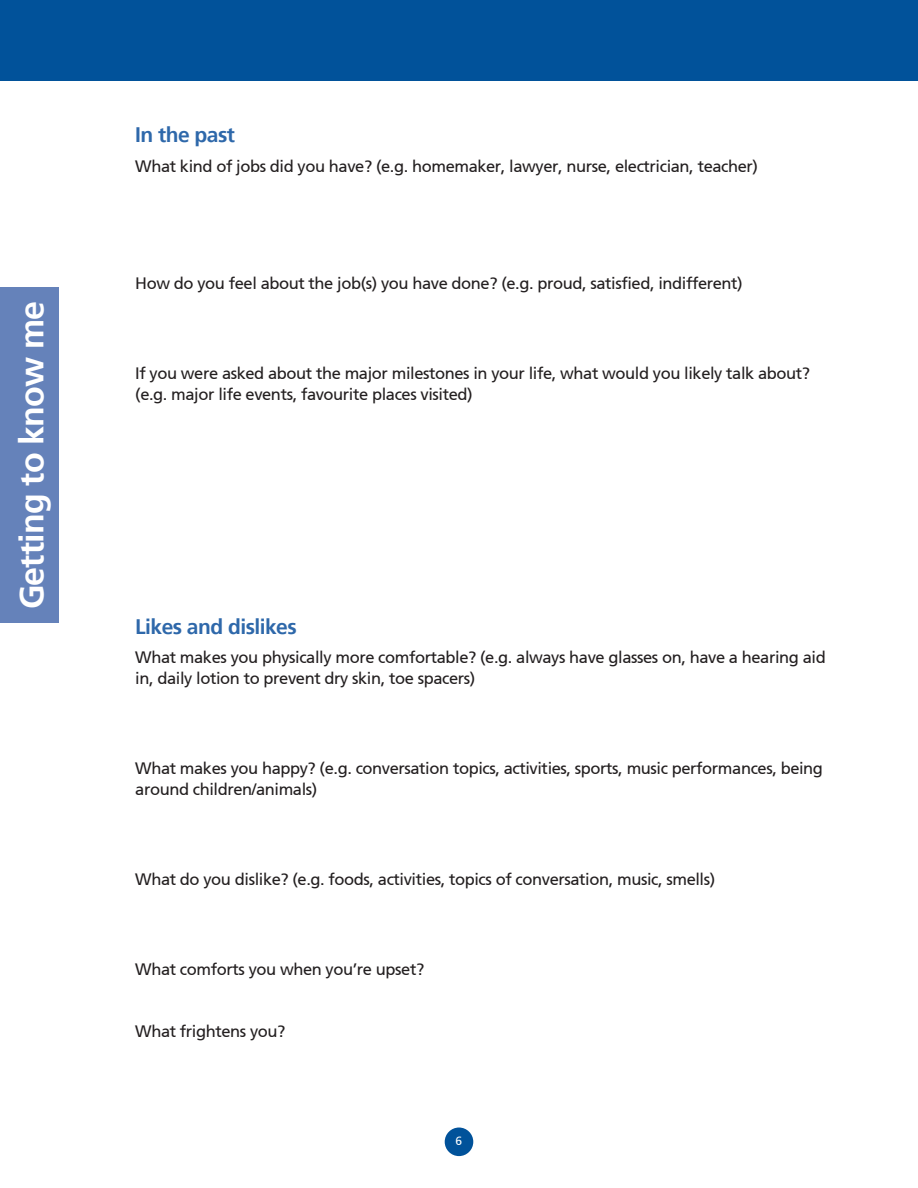
<style>
.page{position:relative;width:918px;height:1188px;background:#fff}
.page>*{position:absolute;margin:0;border:0;box-sizing:border-box;transform-origin:0 0}
.body_copy{font:700 33.9px "Frutiger 65";letter-spacing:-.025em;color:#fff}
.headers{font:700 21px "Frutiger 65";letter-spacing:-.025em;color:#2e68aa}
.body_copy-2{font:16.5px/21px "Frutiger 55 Roman";letter-spacing:-.025em;color:#231f20}
.t1{font:12px "Frutiger 55 Roman";color:#fff}
</style>
<div class="page">
<div style="left:445px;top:1128px;width:28px;height:28px;background:#01529a;border-radius:50%"></div>
<div style="left:0;top:0;width:918px;height:81px;background:#01529a"></div>
<div style="left:0;top:287px;width:58px;height:336px;background:#6582ba"></div>
<p class="body_copy" style="left:12px;top:609px;width:310px;rotate:-90deg">Getting to know me</p>
<p class="headers" style="left:135px;top:122px;width:101px">In the past</p>
<p class="body_copy-2" style="left:135px;top:156px;width:624px">What kind of jobs did you have? (e.g. homemaker, lawyer, nurse, electrician, teacher)</p>
<p class="body_copy-2" style="left:135px;top:273px;width:609px">How do you feel about the job(s) you have done? (e.g. proud, satisfied, indifferent)</p>
<p class="body_copy-2" style="left:135px;top:363px;width:676px">If you were asked about the major milestones in your life, what would you likely talk about? (e.g. major life events, favourite places visited)</p>
<p class="headers" style="left:135px;top:614px;width:163px">Likes and dislikes</p>
<p class="body_copy-2" style="left:135px;top:647px;width:692px">What makes you physically more comfortable? (e.g. always have glasses on, have a hearing aid in, daily lotion to prevent dry skin, toe spacers)</p>
<p class="body_copy-2" style="left:135px;top:758px;width:689px">What makes you happy? (e.g. conversation topics, activities, sports, music performances, being around children/animals)</p>
<p class="body_copy-2" style="left:135px;top:869px;width:582px">What do you dislike? (e.g. foods, activities, topics of conversation, music, smells)</p>
<p class="body_copy-2" style="left:135px;top:959px;width:291px">What comforts you when you’re upset?</p>
<p class="body_copy-2" style="left:135px;top:1021px;width:152px">What frightens you?</p>
<p class="t1" style="left:455px;top:1134px;width:8px">6</p>
</div>
